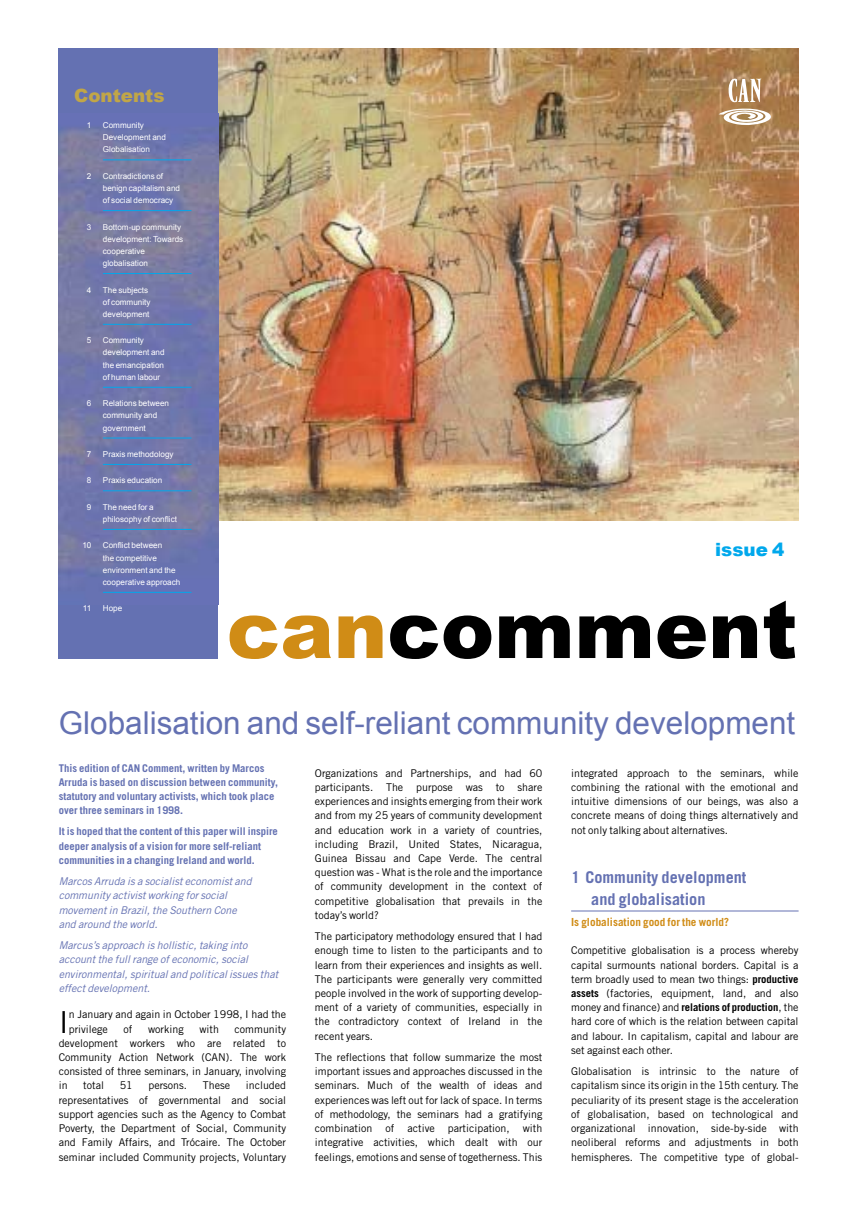
<style>
.page{position:relative;width:858px;height:1213px;background:#fff}
.page>*{position:absolute;margin:0;border:0;box-sizing:border-box;transform-origin:0 0}
.t1{font:900 80.15px "Arial";color:#000}
.t2{font:31.5px "Arial";color:#6471b2}
.t3{font:30.28px "Trade Gothic";color:#000}
.t4{font:900 18.2px "Arial";color:#c1a647}
.t5{font:900 18.2px "Arial";color:#00a8ec}
.t6{font:700 16.28px/21.3px "Trade Gothic";color:#6471b2}
.t7{font:700 11.2px "Trade Gothic";color:#d08c16}
.t8{font:10.67px/14.2px "Trade Gothic";color:#000;text-align:justify}
.t9{font:700 10.67px/14.2px "Trade Gothic";color:#6471b2}
.t10{font:italic 10.67px/14.2px "Trade Gothic";color:#6471b2}
.t11{font:8.05px/12.2px "Arial";color:#fff}
.s1{color:#d08c16}
.s2{font-weight:700}
</style>
<div class="page">
<img style="left:58px;top:48px;width:741px;height:864px">
<h3 class="t4" style="left:74px;top:82px;width:92px">Contents</h3>
<p class="t11" style="left:87px;top:119px;width:6px">1</p>
<p class="t11" style="left:103px;top:119px;width:64px">Community<br>Development and<br>Globalisation</p>
<p class="t11" style="left:87px;top:170px;width:6px">2</p>
<p class="t11" style="left:103px;top:170px;width:79px">Contradictions of benign capitalism and of social democracy</p>
<p class="t11" style="left:87px;top:221px;width:6px">3</p>
<p class="t11" style="left:103px;top:221px;width:82px">Bottom-up community development: Towards cooperative globalisation</p>
<p class="t11" style="left:87px;top:284px;width:6px">4</p>
<p class="t11" style="left:103px;top:284px;width:49px">The subjects of community development</p>
<p class="t11" style="left:87px;top:334px;width:6px">5</p>
<p class="t11" style="left:103px;top:334px;width:63px">Community development and the emancipation of human labour</p>
<p class="t11" style="left:87px;top:397px;width:6px">6</p>
<p class="t11" style="left:103px;top:397px;width:68px">Relations between community and government</p>
<p class="t11" style="left:87px;top:448px;width:6px">7</p>
<p class="t11" style="left:103px;top:448px;width:72px">Praxis methodology</p>
<p class="t11" style="left:87px;top:474px;width:6px">8</p>
<p class="t11" style="left:103px;top:474px;width:61px">Praxis education</p>
<p class="t11" style="left:87px;top:501px;width:6px">9</p>
<p class="t11" style="left:103px;top:501px;width:76px">The need for a philosophy of conflict</p>
<p class="t11" style="left:82px;top:539px;width:11px">10</p>
<p class="t11" style="left:103px;top:539px;width:79px">Conflict between<br>the competitive environment and the cooperative approach</p>
<p class="t11" style="left:83px;top:602px;width:10px">11</p>
<p class="t11" style="left:103px;top:602px;width:21px">Hope</p>
<h3 class="t5" style="left:715px;top:536px;width:71px">issue 4</h3>
<h1 class="t1" style="left:227px;top:570px;width:572px"><span class="s1">can</span>comment</h1>
<h2 class="t2" style="left:59px;top:705px;width:738px">Globalisation and self-reliant community development</h2>
<p class="t9" style="left:59px;top:761px;width:221px">This edition of CAN Comment, written by Marcos Arruda is based on discussion between community, statutory and voluntary activists, which took place over three seminars in 1998.</p>
<p class="t9" style="left:59px;top:825px;width:221px">It is hoped that the content of this paper will inspire deeper analysis of a vision for more self-reliant communities in a changing Ireland and world.</p>
<p class="t10" style="left:59px;top:875px;width:194px">Marcos Arruda is a socialist economist and community activist working for social movement in Brazil, the Southern Cone and around the world.</p>
<p class="t10" style="left:59px;top:939px;width:221px">Marcus’s approach is hollistic, taking into account the full range of economic, social environmental, spiritual and political issues that effect development.</p>
<h3 class="t3" style="left:59px;top:1011px;width:12px">I</h3>
<p class="t8" style="left:69px;top:1008px;width:219px">n January and again in October 1998, I had the privilege</p>
<p class="t8" style="left:571px;top:767px;width:229px">integrated approach to the seminars, while combining the rational with the emotional and intuitive dimensions of our beings, was also a concrete means of doing things alternatively and not only talking about alternatives.</p>
<h3 class="t6" style="left:591px;top:868px;width:157px;text-indent:-20px">1 Community development and globalisation</h3>
<p class="t7" style="left:571px;top:918px;width:159px">Is globalisation good for the world?</p>
<p class="t8" style="left:571px;top:944px;width:229px">Competitive globalisation is a process whereby capital surmounts national borders. Capital is a term broadly used to mean two things: <span class="s2">productive assets</span> (factories, equipment, land, and also money and finance) and <span class="s2">relations of production</span>, the hard core of which is the relation between capital and labour. In capitalism, capital and labour are set against each other.</p>
<p class="t8" style="left:571px;top:1065px;width:229px">Globalisation is intrinsic to the nature of capitalism since its origin in the 15th century. The peculiarity of its present stage is the acceleration of globalisation, based on technological and organizational innovation, side-by-side with neoliberal reforms and adjustments in both hemispheres. The competitive type of global-</p>
<p class="t8" style="left:315px;top:767px;width:229px">Organizations and Partnerships, and had 60 participants. The purpose was to share experiences and insights emerging from their work and from my 25 years of community development and education work in a variety of countries, including Brazil, United States, Nicaragua, Guinea Bissau and Cape Verde. The central question was - What is the role and the importance of community development in the context of competitive globalisation that prevails in the today’s world?</p>
<p class="t8" style="left:315px;top:930px;width:229px">The participatory methodology ensured that I had enough time to listen to the participants and to learn from their experiences and insights as well.<br>The participants were generally very committed people involved in the work of supporting develop&shy;ment of a variety of communities, especially in the contradictory context of Ireland in the recent years.</p>
<p class="t8" style="left:315px;top:1051px;width:229px">The reflections that follow summarize the most important issues and approaches discussed in the seminars. Much of the wealth of ideas and experiences was left out for lack of space. In terms of methodology, the seminars had a gratifying combination of active participation, with integrative activities, which dealt with our feelings, emotions and sense of togetherness. This</p>
<p class="t8" style="left:59px;top:1022px;width:229px;text-indent:176px">community development workers who are related to Community Action Network (CAN). The work consisted of three seminars, in January, involving in</p>
<p class="t8" style="left:123px;top:1022px;width:10px">of</p>
<p class="t8" style="left:148px;top:1022px;width:37px">working</p>
<p class="t8" style="left:199px;top:1022px;width:21px">with</p>
<p class="t8" style="left:59px;top:1079px;width:229px;text-indent:187px">included representatives of governmental and social support agencies such as the Agency to Combat Poverty, the Department of Social, Community and Family Affairs, and Trócaire. The October seminar included Community projects, Voluntary</p>
<p class="t8" style="left:83px;top:1079px;width:22px">total</p>
<p class="t8" style="left:120px;top:1079px;width:15px">51</p>
<p class="t8" style="left:148px;top:1079px;width:40px">persons.</p>
<p class="t8" style="left:203px;top:1079px;width:29px">These</p>
</div>
